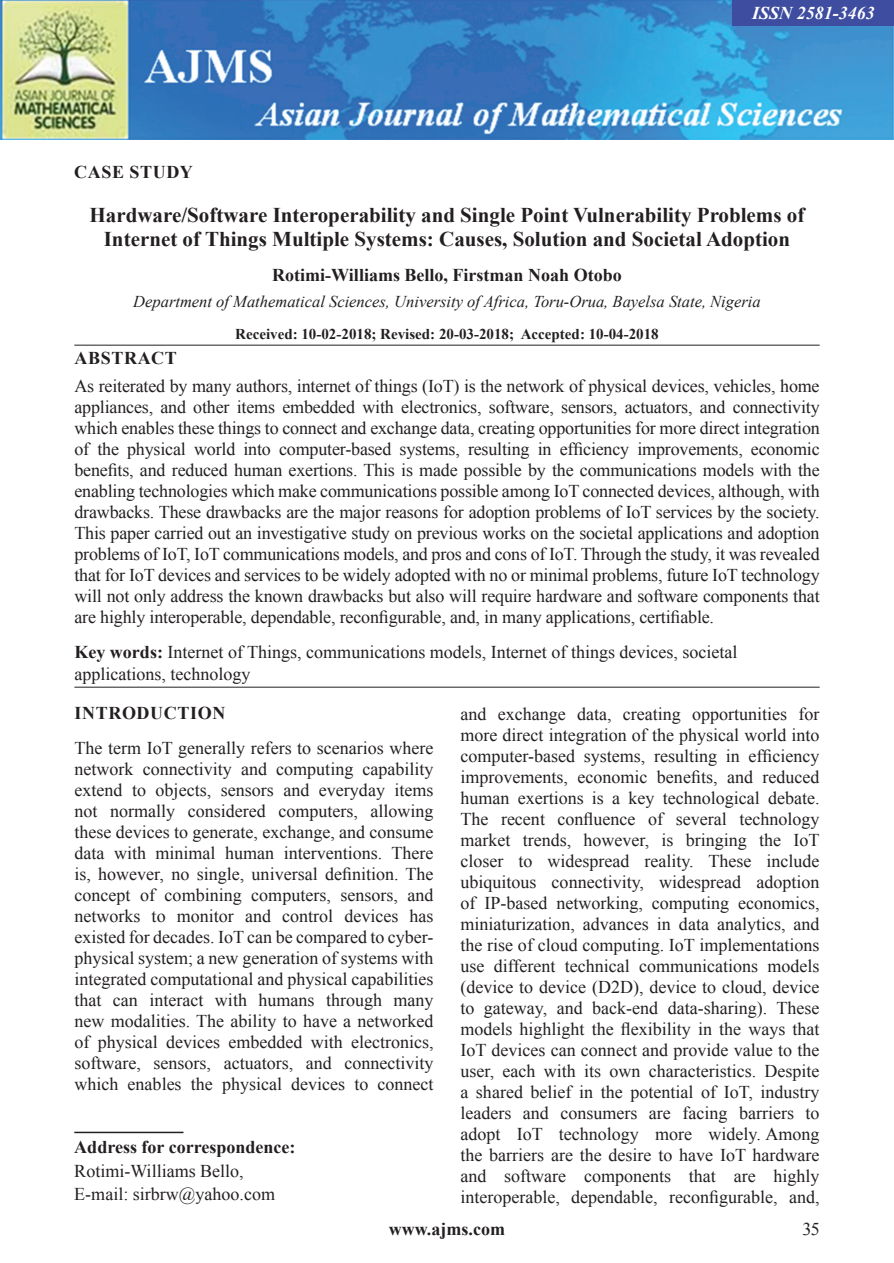
<style>
.page{position:relative;width:894px;height:1263px;background:#fff}
.page>*{position:absolute;margin:0;border:0;box-sizing:border-box;transform-origin:0 0}
.AT{font:700 21px/24px "Times New Roman";color:#231f20;text-align:center}
.TX{font:18px/21px "Times New Roman";color:#231f20;text-align:justify}
.ABS{font:18px/21px "Times New Roman";letter-spacing:-.01em;color:#231f20;text-align:justify}
.KWD{font:18px/21.6px "Times New Roman";color:#231f20}
.ADD{font:18px/23.1px "Times New Roman";color:#231f20}
.AU{font:700 18px "Times New Roman";color:#231f20}
.ISSN_NUM{font:italic 700 18px "Times New Roman";color:#fff}
.JFOOTER{font:700 18px "Times New Roman";color:#231f20}
.AU-2{font:700 18px "Times New Roman";letter-spacing:.035em;color:#231f20}
.AH{font:700 18px "Times New Roman";letter-spacing:.035em;color:#231f20}
.ABSH{font:700 18px "Times New Roman";letter-spacing:.035em;color:#231f20}
.JFOOTER-2{font:18px "Times New Roman";color:#231f20}
.AFF{font:italic 16.5px "Times New Roman";color:#231f20}
.HIS{font:700 15px "Times New Roman";color:#231f20}
.s1{font-weight:700}
</style>
<div class="page">
<img style="left:0;top:0;width:893px;height:139px">
<div style="left:731px;top:0;width:162px;height:26px;background:#3e4da0"></div>
<hr style="left:74px;top:345px;width:745px;height:1px;background:#231f20">
<hr style="left:74px;top:687px;width:745px;height:1px;background:#231f20">
<hr style="left:74px;top:1131px;width:109px;height:2px;background:#231f20">
<p class="ISSN_NUM" style="left:752px;top:0;width:124px">ISSN 2581-3463</p>
<p class="AH" style="left:74px;top:159px;width:120px">CASE STUDY</p>
<p class="AT" style="left:89px;top:203px;width:716px">Hardware/Software Interoperability and Single Point Vulnerability Problems of<br>Internet of Things Multiple Systems: Causes, Solution and Societal Adoption</p>
<p class="AU" style="left:272px;top:262px;width:351px">Rotimi-Williams Bello, Firstman Noah Otobo</p>
<p class="AFF" style="left:133px;top:290px;width:628px">Department of Mathematical Sciences, University of Africa, Toru-Orua, Bayelsa State, Nigeria</p>
<p class="HIS" style="left:235px;top:323px;width:425px">Received: 10-02-2018; Revised: 20-03-2018; Accepted: 10-04-2018</p>
<p class="ABSH" style="left:74px;top:345px;width:104px">ABSTRACT</p>
<p class="ABS" style="left:74px;top:375px;width:746px">As reiterated by many authors, internet of things (IoT) is the network of physical devices, vehicles, home appliances, and other items embedded with electronics, software, sensors, actuators, and connectivity which enables these things to connect and exchange data, creating opportunities for more direct integration of the physical world into computer-based systems, resulting in efficiency improvements, economic benefits, and reduced human exertions. This is made possible by the communications models with the enabling technologies which make communications possible among IoT connected devices, although, with drawbacks. These drawbacks are the major reasons for adoption problems of IoT services by the society.<br>This paper carried out an investigative study on previous works on the societal applications and adoption problems of IoT, IoT communications models, and pros and cons of IoT. Through the study, it was revealed that for IoT devices and services to be widely adopted with no or minimal problems, future IoT technology will not only address the known drawbacks but also will require hardware and software components that are highly interoperable, dependable, reconfigurable, and, in many applications, certifiable.</p>
<p class="KWD" style="left:74px;top:641px;width:664px"><span class="s1">Key words:</span> Internet of Things, communications models, Internet of things devices, societal applications, technology</p>
<h1 class="AU-2" style="left:74px;top:700px;width:152px">INTRODUCTION</h1>
<p class="TX" style="left:74px;top:736px;width:360px">The term IoT generally refers to scenarios where network connectivity and computing capability extend to objects, sensors and everyday items not normally considered computers, allowing these devices to generate, exchange, and consume data with minimal human interventions. There is, however, no single, universal definition. The concept of combining computers, sensors, and networks to monitor and control devices has existed for decades. IoT can be compared to cyber&shy;physical system; a new generation of systems with integrated computational and physical capabilities that can interact with humans through many new modalities. The ability to have a networked of physical devices embedded with electronics, software, sensors, actuators, and connectivity which enables the physical devices to connect</p>
<p class="TX" style="left:460px;top:702px;width:360px">and exchange data, creating opportunities for more direct integration of the physical world into computer-based systems, resulting in efficiency improvements, economic benefits, and reduced human exertions is a key technological debate.<br>The recent confluence of several technology market trends, however, is bringing the IoT closer to widespread reality. These include ubiquitous connectivity, widespread adoption of IP-based networking, computing economics, miniaturization, advances in data analytics, and the rise of cloud computing. IoT implementations use different technical communications models (device to device (D2D), device to cloud, device to gateway, and back-end data-sharing). These models highlight the flexibility in the ways that IoT devices can connect and provide value to the user, each with its own characteristics. Despite a shared belief in the potential of IoT, industry leaders and consumers are facing barriers to adopt IoT technology more widely. Among the barriers are the desire to have IoT hardware and software components that are highly interoperable, dependable, reconfigurable, and,</p>
<p class="ADD" style="left:74px;top:1135px;width:222px"><span class="s1">Address for correspondence:<br></span>Rotimi-Williams Bello,<br>E-mail: sirbrw@yahoo.com</p>
<p class="JFOOTER" style="left:389px;top:1215px;width:117px">www.ajms.com</p>
<p class="JFOOTER-2" style="left:802px;top:1216px;width:19px">35</p>
</div>
